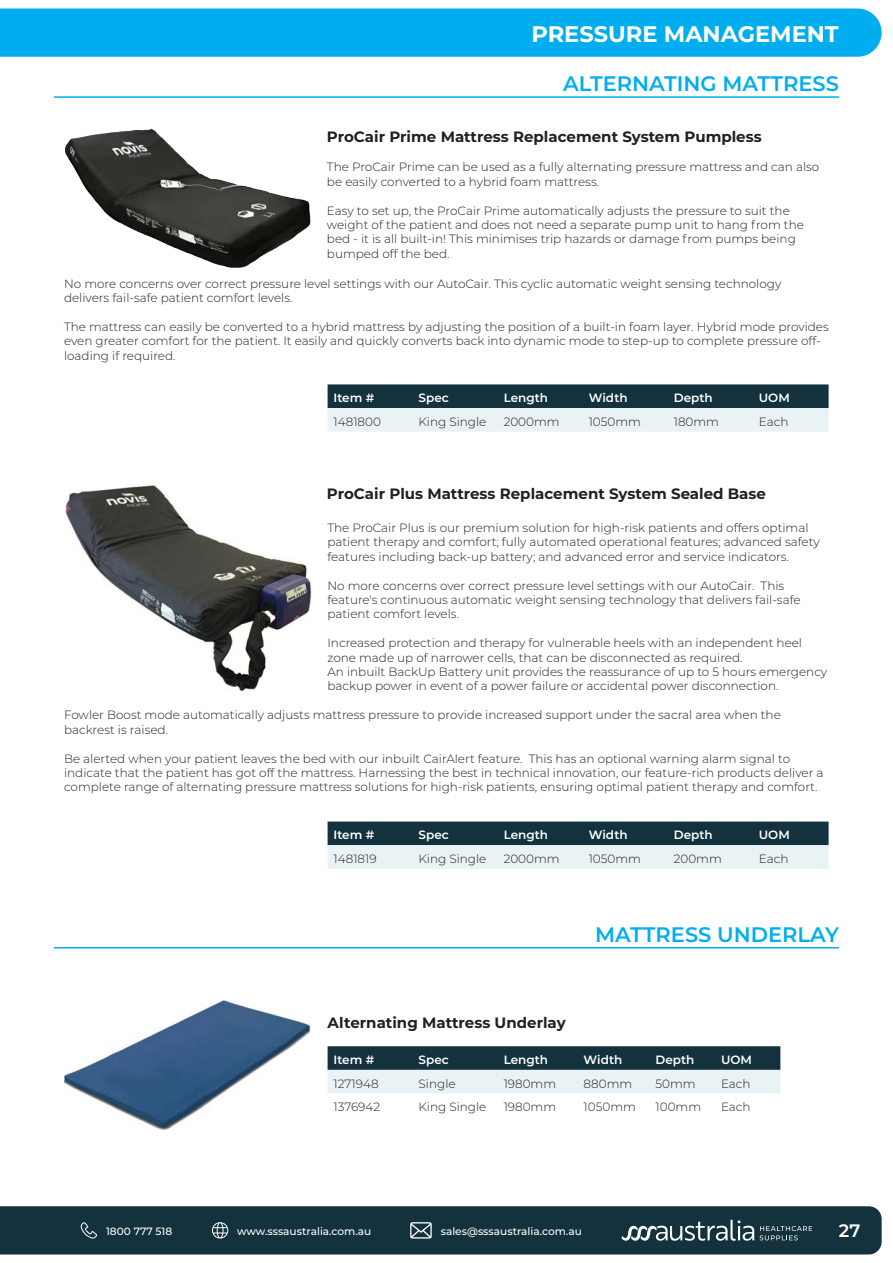
<style>
.page{position:relative;width:893px;height:1263px;background:#fff}
.page>*{position:absolute;margin:0;border:0;box-sizing:border-box;transform-origin:0 0}
.t1{font:700 22.5px "Montserrat";color:#fff}
.Medication_and_Vaccine_Subheading{font:600 21px "Montserrat";color:#00aeef}
.t2{font:600 18px "Montserrat";color:#fff}
.Product_Heading_Product_Name{font:700 15px "Montserrat";color:#231f20}
.Body_Text{font:300 12px/14.4px "Montserrat";color:#231f20}
.Table_-_Body_Text{font:300 12px "Montserrat";color:#231f20}
.Table_-_Heading{font:600 12px "Montserrat";color:#fff}
.t3{font:500 10.5px "Montserrat";color:#fff}
</style>
<div class="page">
<div style="left:0;top:9px;width:882px;height:48px;background:#00aeef"></div>
<svg style="left:0;top:1206px;width:882px;height:48px;background:#1b3944"></svg>
<img style="left:65px;top:128px;width:246px;height:140px">
<svg style="left:328px;top:384px;width:501px;height:48px;background:#80939a"></svg>
<img style="left:65px;top:485px;width:247px;height:206px">
<svg style="left:328px;top:821px;width:501px;height:48px;background:#80949b"></svg>
<img style="left:64px;top:1000px;width:247px;height:131px">
<svg style="left:328px;top:1046px;width:452px;height:47px;background:#7e9198"></svg>
<hr style="left:54px;top:96px;width:785px;height:2px;background:#00aeef">
<hr style="left:54px;top:947px;width:785px;height:1px;background:#00aeef">
<h1 class="t1" style="left:531px;top:18px;width:309px">PRESSURE MANAGEMENT</h1>
<p class="Medication_and_Vaccine_Subheading" style="left:563px;top:69px;width:277px">ALTERNATING MATTRESS</p>
<p class="Product_Heading_Product_Name" style="left:327px;top:126px;width:436px">ProCair Prime Mattress Replacement System Pumpless</p>
<p class="Body_Text" style="left:327px;top:160px;width:494px">The ProCair Prime can be used as a fully alternating pressure mattress and can also be easily converted to a hybrid foam mattress.</p>
<p class="Body_Text" style="left:327px;top:203px;width:478px">Easy to set up, the ProCair Prime automatically adjusts the pressure to suit the weight of the patient and does not need a separate pump unit to hang from the bed - it is all built-in! This minimises trip hazards or damage from pumps being bumped off the bed.</p>
<p class="Body_Text" style="left:64px;top:276px;width:719px">No more concerns over correct pressure level settings with our AutoCair. This cyclic automatic weight sensing technology delivers fail-safe patient comfort levels.</p>
<p class="Body_Text" style="left:64px;top:319px;width:766px">The mattress can easily be converted to a hybrid mattress by adjusting the position of a built-in foam layer. Hybrid mode provides even greater comfort for the patient. It easily and quickly converts back into dynamic mode to step-up to complete pressure off&shy;loading if required.</p>
<p class="Table_-_Heading" style="left:334px;top:389px;width:42px">Item #</p>
<p class="Table_-_Heading" style="left:419px;top:389px;width:32px">Spec</p>
<p class="Table_-_Heading" style="left:504px;top:389px;width:46px">Length</p>
<p class="Table_-_Heading" style="left:589px;top:389px;width:40px">Width</p>
<p class="Table_-_Heading" style="left:674px;top:389px;width:40px">Depth</p>
<p class="Table_-_Heading" style="left:759px;top:389px;width:33px">UOM</p>
<p class="Table_-_Body_Text" style="left:334px;top:413px;width:49px">1481800</p>
<p class="Table_-_Body_Text" style="left:419px;top:413px;width:69px">King Single</p>
<p class="Table_-_Body_Text" style="left:504px;top:413px;width:57px">2000mm</p>
<p class="Table_-_Body_Text" style="left:589px;top:413px;width:54px">1050mm</p>
<p class="Table_-_Body_Text" style="left:674px;top:413px;width:47px">180mm</p>
<p class="Table_-_Body_Text" style="left:759px;top:413px;width:31px">Each</p>
<p class="Product_Heading_Product_Name" style="left:327px;top:483px;width:440px">ProCair Plus Mattress Replacement System Sealed Base</p>
<p class="Body_Text" style="left:327px;top:520px;width:494px">The ProCair Plus is our premium solution for high-risk patients and offers optimal patient therapy and comfort; fully automated operational features; advanced safety features including back-up battery; and advanced error and service indicators.</p>
<p class="Body_Text" style="left:327px;top:578px;width:475px">No more concerns over correct pressure level settings with our AutoCair. This feature's continuous automatic weight sensing technology that delivers fail-safe patient comfort levels.</p>
<p class="Body_Text" style="left:327px;top:635px;width:476px">Increased protection and therapy for vulnerable heels with an independent heel zone made up of narrower cells, that can be disconnected as required.</p>
<p class="Body_Text" style="left:327px;top:664px;width:501px">An inbuilt BackUp Battery unit provides the reassurance of up to 5 hours emergency backup power in event of a power failure or accidental power disconnection.</p>
<p class="Body_Text" style="left:64px;top:707px;width:718px">Fowler Boost mode automatically adjusts mattress pressure to provide increased support under the sacral area when the backrest is raised.</p>
<p class="Body_Text" style="left:64px;top:751px;width:761px">Be alerted when your patient leaves the bed with our inbuilt CairAlert feature. This has an optional warning alarm signal to indicate that the patient has got off the mattress. Harnessing the best in technical innovation, our feature-rich products deliver a complete range of alternating pressure mattress solutions for high-risk patients, ensuring optimal patient therapy and comfort.</p>
<p class="Table_-_Heading" style="left:334px;top:826px;width:42px">Item #</p>
<p class="Table_-_Heading" style="left:419px;top:826px;width:32px">Spec</p>
<p class="Table_-_Heading" style="left:504px;top:826px;width:46px">Length</p>
<p class="Table_-_Heading" style="left:589px;top:826px;width:40px">Width</p>
<p class="Table_-_Heading" style="left:674px;top:826px;width:40px">Depth</p>
<p class="Table_-_Heading" style="left:759px;top:826px;width:33px">UOM</p>
<p class="Table_-_Body_Text" style="left:334px;top:850px;width:45px">1481819</p>
<p class="Table_-_Body_Text" style="left:419px;top:850px;width:69px">King Single</p>
<p class="Table_-_Body_Text" style="left:504px;top:850px;width:57px">2000mm</p>
<p class="Table_-_Body_Text" style="left:589px;top:850px;width:54px">1050mm</p>
<p class="Table_-_Body_Text" style="left:674px;top:850px;width:50px">200mm</p>
<p class="Table_-_Body_Text" style="left:759px;top:850px;width:31px">Each</p>
<p class="Medication_and_Vaccine_Subheading" style="left:595px;top:919px;width:245px">MATTRESS UNDERLAY</p>
<p class="Product_Heading_Product_Name" style="left:328px;top:1012px;width:240px">Alternating Mattress Underlay</p>
<p class="Table_-_Heading" style="left:334px;top:1051px;width:42px">Item #</p>
<p class="Table_-_Heading" style="left:419px;top:1051px;width:32px">Spec</p>
<p class="Table_-_Heading" style="left:504px;top:1051px;width:46px">Length</p>
<p class="Table_-_Heading" style="left:584px;top:1051px;width:40px">Width</p>
<p class="Table_-_Heading" style="left:656px;top:1051px;width:40px">Depth</p>
<p class="Table_-_Heading" style="left:721px;top:1051px;width:33px">UOM</p>
<p class="Table_-_Body_Text" style="left:334px;top:1075px;width:47px">1271948</p>
<p class="Table_-_Body_Text" style="left:419px;top:1075px;width:39px">Single</p>
<p class="Table_-_Body_Text" style="left:504px;top:1075px;width:54px">1980mm</p>
<p class="Table_-_Body_Text" style="left:584px;top:1075px;width:50px">880mm</p>
<p class="Table_-_Body_Text" style="left:656px;top:1075px;width:42px">50mm</p>
<p class="Table_-_Body_Text" style="left:721px;top:1075px;width:31px">Each</p>
<p class="Table_-_Body_Text" style="left:334px;top:1099px;width:48px">1376942</p>
<p class="Table_-_Body_Text" style="left:419px;top:1099px;width:69px">King Single</p>
<p class="Table_-_Body_Text" style="left:504px;top:1099px;width:54px">1980mm</p>
<p class="Table_-_Body_Text" style="left:584px;top:1099px;width:54px">1050mm</p>
<p class="Table_-_Body_Text" style="left:656px;top:1099px;width:47px">100mm</p>
<p class="Table_-_Body_Text" style="left:721px;top:1099px;width:31px">Each</p>
<p class="t3" style="left:106px;top:1223px;width:68px">1800 777 518</p>
<p class="t3" style="left:237px;top:1223px;width:136px">www.sssaustralia.com.au</p>
<p class="t3" style="left:441px;top:1223px;width:143px">sales@sssaustralia.com.au</p>
<h3 class="t2" style="left:839px;top:1218px;width:23px">27</h3>
</div>
